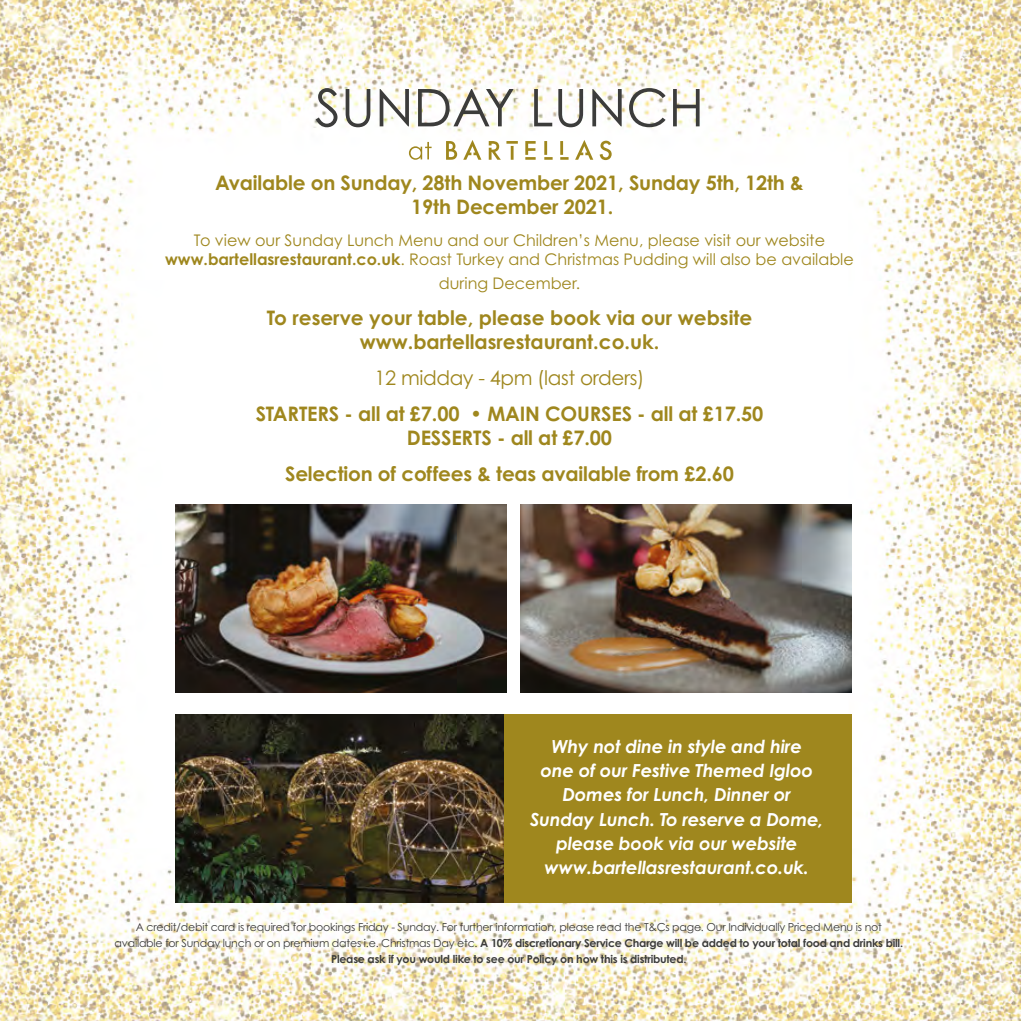
<style>
.page{position:relative;width:1021px;height:1021px;background:#fff}
.page>*{position:absolute;margin:0;border:0;box-sizing:border-box;transform-origin:0 0}
.t1{font:52px "Century Gothic";color:#3c3c3b}
.t2{font:700 20px/24px "Century Gothic";letter-spacing:-.01em;color:#9f871e;text-align:center}
.t3{font:20px "Century Gothic";letter-spacing:-.02em;color:#9f871e}
.t4{font:italic 700 18px/24px "Century Gothic";letter-spacing:-.01em;color:#fff;text-align:center}
.t5{font:16px/19.2px "Century Gothic";color:#9f871e;text-align:center}
.t6{font:11px/16px "Century Gothic";letter-spacing:-.02em;color:#3c3c3b;text-align:center}
.s1{font-weight:700}
</style>
<div class="page">
<img style="left:0;top:0;width:1020px;height:1020px">
<svg style="left:409px;top:142px;width:22px;height:18px"></svg>
<svg style="left:446px;top:140px;width:165px;height:20px"></svg>
<img style="left:175px;top:504px;width:331px;height:189px">
<img style="left:520px;top:504px;width:332px;height:189px">
<div style="left:303px;top:714px;width:549px;height:189px;background:#9f871e"></div>
<img style="left:175px;top:714px;width:329px;height:189px">
<h1 class="t1" style="left:315px;top:76px;width:390px">SUNDAY LUNCH</h1>
<h2 class="t2" style="left:215px;top:171px;width:590px">Available on Sunday, 28th November 2021, Sunday 5th, 12th &amp;<br>19th December 2021.</h2>
<h3 class="t5" style="left:165px;top:230px;width:690px">To view our Sunday Lunch Menu and our Children’s Menu, please visit our website <span class="s1">www.bartellasrestaurant.co.uk</span>. Roast Turkey and Christmas Pudding will also be available</h3>
<h3 class="t5" style="left:439px;top:273px;width:143px">during December.</h3>
<h2 class="t2" style="left:267px;top:305px;width:487px">To reserve your table, please book via our website www.bartellasrestaurant.co.uk.</h2>
<h2 class="t3" style="left:374px;top:365px;width:271px">12 midday - 4pm (last orders)</h2>
<h2 class="t2" style="left:256px;top:401px;width:509px">STARTERS - all at £7.00 • MAIN COURSES - all at £17.50<br>DESSERTS - all at £7.00</h2>
<h2 class="t2" style="left:285px;top:461px;width:450px">Selection of coffees &amp; teas available from £2.60</h2>
<h3 class="t4" style="left:530px;top:734px;width:295px">Why not dine in style and hire<br>one of our Festive Themed Igloo<br>Domes for Lunch, Dinner or<br>Sunday Lunch. To reserve a Dome, please book via our website www.bartellasrestaurant.co.uk.</h3>
<p class="t6" style="left:115px;top:919px;width:790px">A credit/debit card is required for bookings Friday - Sunday. For further information, please read the T&amp;Cs page. Our Individually Priced Menu is not available for Sunday lunch or on premium dates i.e. Christmas Day etc. <span class="s1">A 10% discretionary Service Charge will be added to your total food and drinks bill.<br>Please ask if you would like to see our Policy on how this is distributed.</span></p>
</div>
